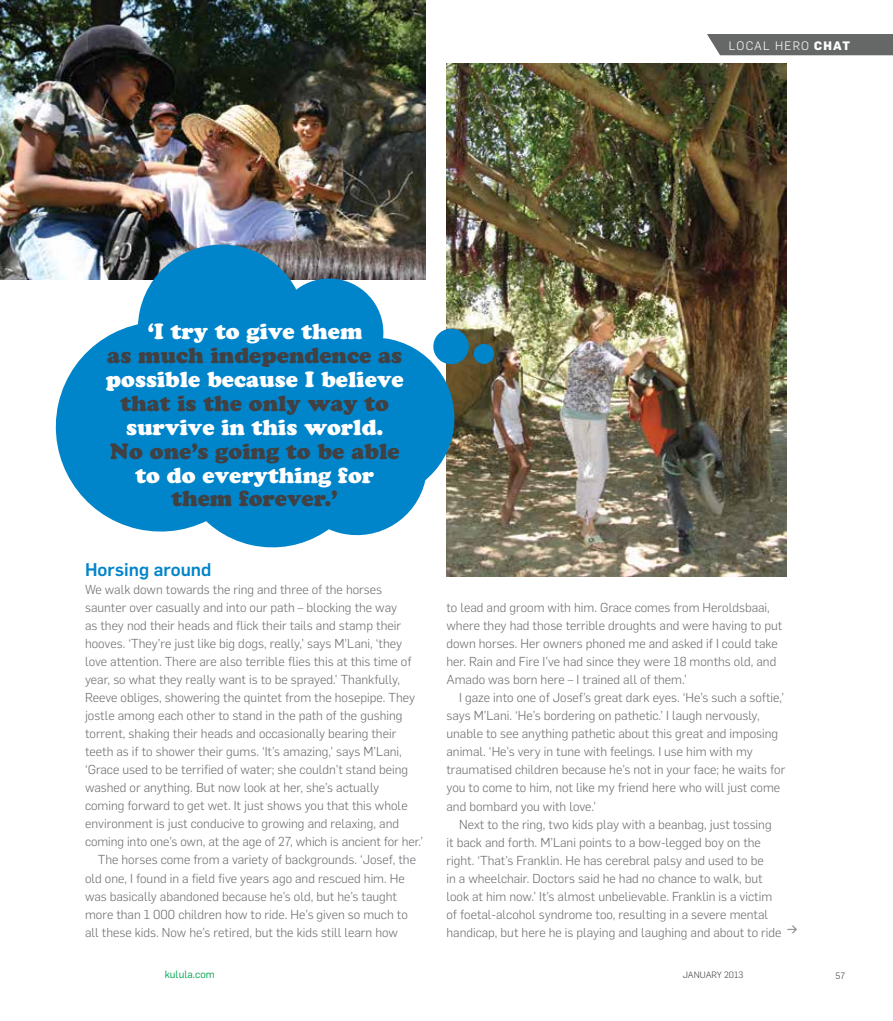
<style>
.page{position:relative;width:893px;height:1021px;background:#fff}
.page>*{position:absolute;margin:0;border:0;box-sizing:border-box;transform-origin:0 0}
.t1{font:21.9px "Cooper Black Std";color:#fff}
.t2{font:21.9px "Cooper Black Std";color:#414042}
.t3{font:500 18px "Flama";color:#0084ca}
.t4{font:300 12.75px/18px "Flama";color:#6d6e71}
.t5{font:300 12px "Flama";letter-spacing:.1em;color:#fff}
.t6{font:10.5px "Flama";color:#00a651}
.t7{font:300 9px "Flama";color:#414042}
.s1{font-weight:800;font-style:italic}
</style>
<div class="page">
<svg style="left:787px;top:925px;width:10px;height:9px"></svg>
<img style="left:0;top:0;width:425px;height:279px">
<img style="left:446px;top:64px;width:341px;height:512px">
<img style="left:130px;top:236px;width:365px;height:306px">
<svg style="left:55px;top:312px;width:221px;height:229px;fill:#0084ca"></svg>
<div style="left:166px;top:344px;width:213px;height:204px;background:#0084ca"></div>
<div style="left:707px;top:34px;width:186px;height:21px;background:#666767"></div>
<p class="t5" style="left:729px;top:38px;width:123px">local hero <span class="s1">chat</span></p>
<h1 class="t1" style="left:147px;top:318px;width:216px">‘I try to give them</h1>
<h1 class="t2" style="left:107px;top:342px;width:296px">as much independence as</h1>
<h1 class="t1" style="left:106px;top:366px;width:299px">possible because I believe</h1>
<h1 class="t2" style="left:120px;top:390px;width:270px">that is the only way to</h1>
<h1 class="t1" style="left:126px;top:414px;width:259px">survive in this world.</h1>
<h1 class="t2" style="left:110px;top:438px;width:291px">No one’s going to be able</h1>
<h1 class="t1" style="left:135px;top:461px;width:240px">to do everything for</h1>
<h1 class="t2" style="left:171px;top:485px;width:168px">them forever.’</h1>
<h2 class="t3" style="left:85px;top:557px;width:128px">Horsing around</h2>
<p class="t4" style="left:85px;top:580px;width:299px">We walk down towards the ring and three of the horses</p>
<p class="t4" style="left:85px;top:598px;width:313px">saunter over casually and into our path – blocking the way</p>
<p class="t4" style="left:85px;top:616px;width:318px">as they nod their heads and flick their tails and stamp their</p>
<p class="t4" style="left:85px;top:634px;width:319px">hooves. ‘They’re just like big dogs, really,’ says M’Lani, ‘they</p>
<p class="t4" style="left:85px;top:652px;width:328px">love attention. There are also terrible flies this at this time of</p>
<p class="t4" style="left:85px;top:670px;width:317px">year, so what they really want is to be sprayed.’ Thankfully,</p>
<p class="t4" style="left:85px;top:688px;width:332px">Reeve obliges, showering the quintet from the hosepipe. They</p>
<p class="t4" style="left:85px;top:706px;width:319px">jostle among each other to stand in the path of the gushing</p>
<p class="t4" style="left:85px;top:724px;width:313px">torrent, shaking their heads and occasionally bearing their</p>
<p class="t4" style="left:85px;top:742px;width:318px">teeth as if to shower their gums. ‘It’s amazing,’ says M’Lani,</p>
<p class="t4" style="left:85px;top:760px;width:325px">‘Grace used to be terrified of water; she couldn’t stand being</p>
<p class="t4" style="left:85px;top:778px;width:296px">washed or anything. But now look at her, she’s actually</p>
<p class="t4" style="left:85px;top:796px;width:324px">coming forward to get wet. It just shows you that this whole</p>
<p class="t4" style="left:85px;top:814px;width:316px">environment is just conducive to growing and relaxing, and</p>
<p class="t4" style="left:85px;top:832px;width:340px">coming into one’s own, at the age of 27, which is ancient for her.’</p>
<p class="t4" style="left:98px;top:850px;width:320px">The horses come from a variety of backgrounds. ‘Josef, the</p>
<p class="t4" style="left:85px;top:868px;width:321px">old one, I found in a field five years ago and rescued him. He</p>
<p class="t4" style="left:85px;top:886px;width:314px">was basically abandoned because he’s old, but he’s taught</p>
<p class="t4" style="left:85px;top:904px;width:324px">more than 1 000 children how to ride. He’s given so much to</p>
<p class="t4" style="left:85px;top:922px;width:314px">all these kids. Now he’s retired, but the kids still learn how</p>
<p class="t4" style="left:446px;top:598px;width:337px">to lead and groom with him. Grace comes from Heroldsbaai, where they had those terrible droughts and were having to put down horses. Her owners phoned me and asked if I could take her. Rain and Fire I ’ve had since they were 18 months old, and Amado was born here – I trained all of them.’</p>
<p class="t4" style="left:446px;top:688px;width:340px;text-indent:13px">I gaze into one of Josef’s great dark eyes. ‘He’s such a softie,’ says M’Lani. ‘He’s bordering on pathetic.’ I laugh nervously, unable to see anything pathetic about this great and imposing animal. ‘He’s very in tune with feelings. I use him with my traumatised children because he’s not in your face; he waits for you to come to him, not like my friend here who will just come and bombard you with love.’</p>
<p class="t4" style="left:446px;top:814px;width:337px;text-indent:13px">Next to the ring, two kids play with a beanbag, just tossing it back and forth. M’Lani points to a bow-legged boy on the right. ‘That’s Franklin. He has cerebral palsy and used to be<br>in a wheelchair. Doctors said he had no chance to walk, but look at him now.’ It’s almost unbelievable. Franklin is a victim of foetal-alcohol syndrome too, resulting in a severe mental handicap, but here he is playing and laughing and about to ride</p>
<p class="t6" style="left:165px;top:967px;width:52px">kulula.com</p>
<p class="t7" style="left:683px;top:969px;width:62px">january 2013</p>
<p class="t7" style="left:836px;top:969px;width:11px">57</p>
</div>
